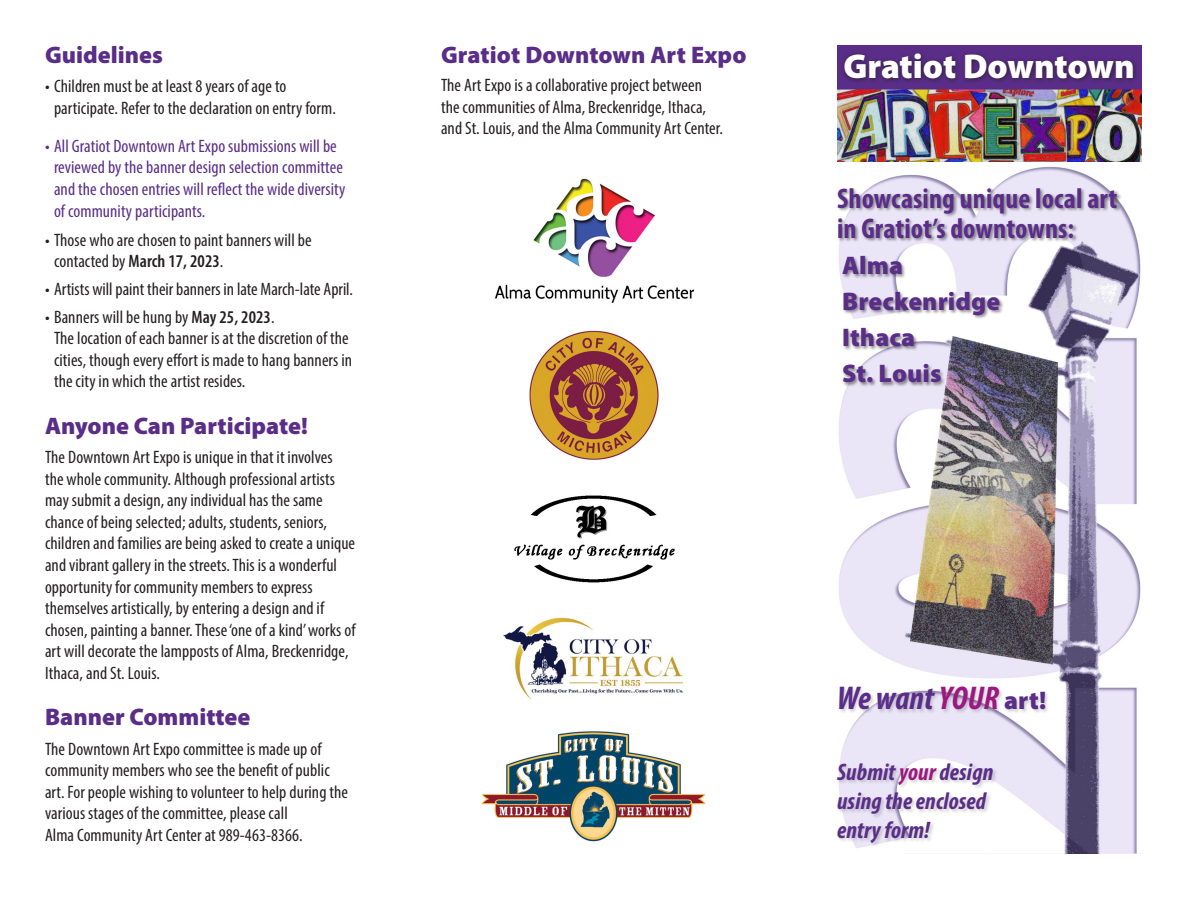
<style>
.page{position:relative;width:1188px;height:918px;background:#fff}
.page>*{position:absolute;margin:0;border:0;box-sizing:border-box;transform-origin:0 0}
.Titles{font:900 34.5px "Myriad Pro";letter-spacing:-.005em;color:#fff}
.Text{font:italic 700 condensed 33px "Myriad Pro";letter-spacing:.005em;color:#592d88}
.Text-2{font:700 condensed 28.5px/30px "Myriad Pro";letter-spacing:.005em;color:#592d88}
.Text-3{font:900 25.5px "Myriad Pro";letter-spacing:.005em;color:#592d88}
.Titles-2{font:900 24px "Myriad Pro";color:#592d88}
.Text-4{font:italic 700 condensed 24px/28.8px "Myriad Pro";letter-spacing:.005em;color:#592d88}
.Text-5{font:900 24px "Myriad Pro";letter-spacing:.005em;color:#592d88}
.Text-6{font:condensed 18px/21.6px "Myriad Pro";letter-spacing:.005em;color:#231f20}
.Titles-3{font:condensed 18px/21.6px "Myriad Pro";letter-spacing:.005em;color:#592d88}
.s1{font-weight:600}
.s2{color:#9c1881}
.s3{font-weight:900;font-style:normal;font-stretch:normal;font-size:25.5px}
</style>
<div class="page">
<img style="left:839px;top:166px;width:302px;height:688px">
<div style="left:838px;top:686px;width:212px;height:28px;background:#231f20;opacity:.2"></div>
<img style="left:837px;top:45px;width:304px;height:117px">
<div style="left:841px;top:50px;width:298px;height:34px;background:#231f20;opacity:.75"></div>
<div style="left:836px;top:763px;width:162px;height:85px;background:#231f20;opacity:.2"></div>
<img style="left:481px;top:178px;width:225px;height:664px">
<div style="left:837px;top:187px;width:286px;height:201px;background:#231f20;opacity:.5"></div>
<p class="Titles-2" style="left:45px;top:39px;width:119px">Guidelines</p>
<p class="Text-6" style="left:54px;top:75px;width:283px;text-indent:-9px">• Children must be at least 8 years of age to participate. Refer to the declaration on entry form.</p>
<p class="Titles-3" style="left:54px;top:135px;width:293px;text-indent:-9px">• All Gratiot Downtown Art Expo submissions will be reviewed by the banner design selection committee and the chosen entries will reflect the wide diversity of community participants.</p>
<p class="Text-6" style="left:54px;top:229px;width:259px;text-indent:-9px">• Those who are chosen to paint banners will be contacted by <span class="s1">March 17, 2023</span>.</p>
<p class="Text-6" style="left:45px;top:278px;width:310px">• Artists will paint their banners in late March-late April.</p>
<p class="Text-6" style="left:54px;top:306px;width:300px;text-indent:-9px">• Banners will be hung by <span class="s1">May 25, 2023</span>.<br>The location of each banner is at the discretion of the cities, though every effort is made to hang banners in the city in which the artist resides.</p>
<p class="Titles-2" style="left:45px;top:410px;width:265px">Anyone Can Participate!</p>
<p class="Text-6" style="left:45px;top:446px;width:312px">The Downtown Art Expo is unique in that it involves the whole community. Although professional artists may submit a design, any individual has the same chance of being selected; adults, students, seniors, children and families are being asked to create a unique and vibrant gallery in the streets. This is a wonderful opportunity for community members to express themselves artistically, by entering a design and if chosen, painting a banner. These ‘one of a kind’ works of art will decorate the lampposts of Alma, Breckenridge, Ithaca, and St. Louis.</p>
<p class="Titles-2" style="left:45px;top:701px;width:207px">Banner Committee</p>
<p class="Text-6" style="left:45px;top:738px;width:305px">The Downtown Art Expo committee is made up of community members who see the benefit of public art. For people wishing to volunteer to help during the various stages of the committee, please call<br>Alma Community Art Center at 989-463-8366.</p>
<p class="Text-5" style="left:441px;top:39px;width:307px">Gratiot Downtown Art Expo</p>
<p class="Text-6" style="left:441px;top:74px;width:284px">The Art Expo is a collaborative project between the communities of Alma, Breckenridge, Ithaca, and St. Louis, and the Alma Community Art Center.</p>
<p class="Titles" style="left:843px;top:43px;width:293px">Gratiot Downtown</p>
<p class="Text-2" style="left:837px;top:183px;width:282px">Showcasing unique local art in Gratiot’s downtowns:</p>
<p class="Text-3" style="left:842px;top:248px;width:63px">Alma</p>
<p class="Text-3" style="left:842px;top:284px;width:160px">Breckenridge</p>
<p class="Text-3" style="left:842px;top:320px;width:75px">Ithaca</p>
<p class="Text-3" style="left:842px;top:356px;width:101px">St. Louis</p>
<p class="Text" style="left:837px;top:678px;width:211px">We want<span class="s2">YOUR</span> <span class="s3">art!</span></p>
<p class="Text-4" style="left:837px;top:757px;width:158px">Submit <span class="s2">your</span> design using the enclosed entry form!</p>
</div>
